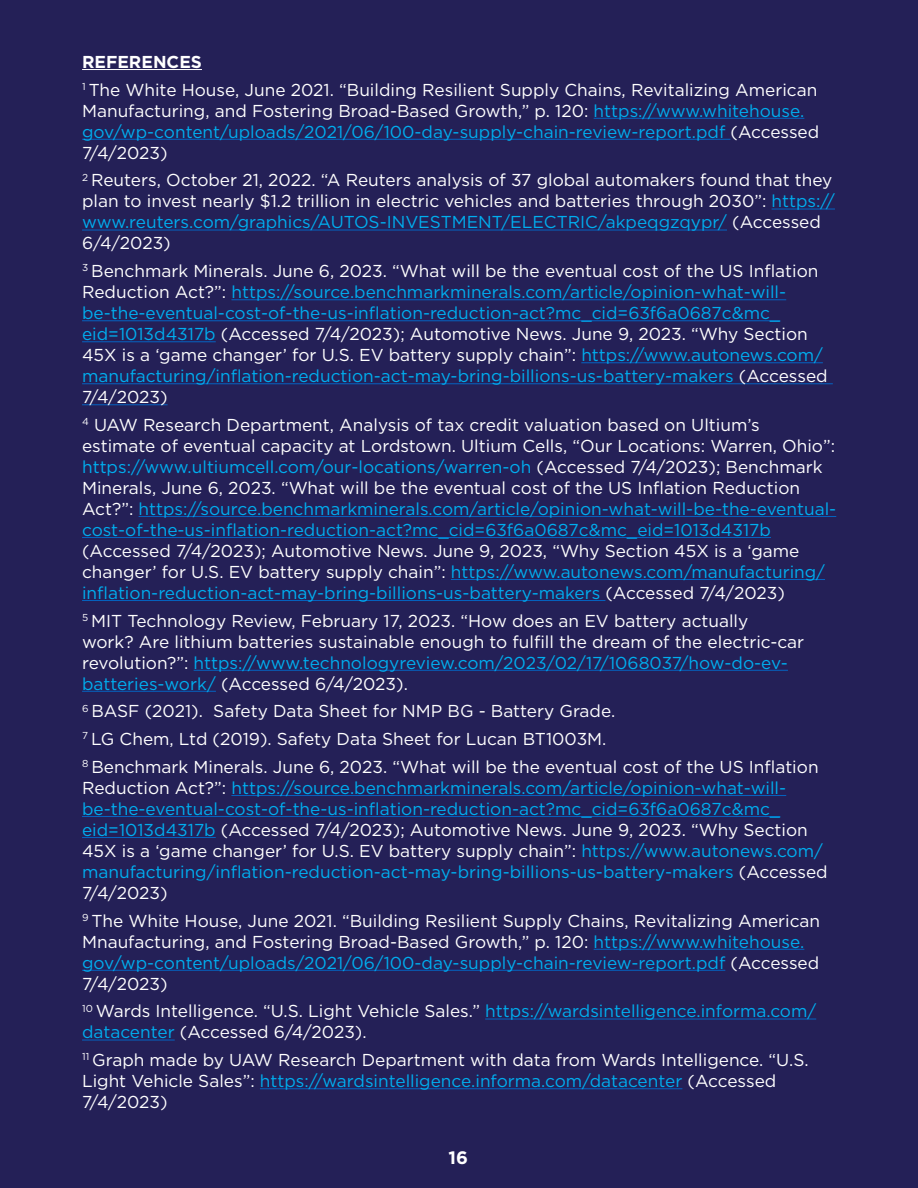
<style>
.page{position:relative;width:918px;height:1188px;background:#242057}
.page>*{position:absolute;margin:0;border:0;box-sizing:border-box;transform-origin:0 0}
.t1{font:700 18px "Gotham";color:#fff}
.t2{font:17.25px/21px "Gotham";color:#fff}
.t3{font:17.25px/21px "Gotham";color:#00aeef}
.t4{font:700 17.25px "Gotham";color:#fff}
.s1{color:#00aeef}
.s2{color:#fff}
</style>
<div class="page">
<hr style="left:82px;top:69px;width:120px;height:1px;background:#fff">
<hr style="left:594px;top:118px;width:210px;height:1px;background:#0563c1">
<hr style="left:82px;top:139px;width:649px;height:1px;background:#0563c1">
<hr style="left:772px;top:209px;width:63px;height:1px;background:#0563c1">
<hr style="left:82px;top:230px;width:645px;height:1px;background:#0563c1">
<hr style="left:231px;top:299px;width:555px;height:1px;background:#0563c1">
<hr style="left:82px;top:320px;width:698px;height:1px;background:#0563c1">
<hr style="left:82px;top:341px;width:134px;height:1px;background:#0563c1">
<hr style="left:581px;top:362px;width:242px;height:1px;background:#0563c1">
<hr style="left:82px;top:383px;width:751px;height:1px;background:#0563c1">
<hr style="left:82px;top:404px;width:86px;height:1px;background:#0563c1">
<hr style="left:139px;top:516px;width:697px;height:1px;background:#0563c1">
<hr style="left:82px;top:537px;width:689px;height:1px;background:#0563c1">
<hr style="left:451px;top:579px;width:374px;height:1px;background:#0563c1">
<hr style="left:82px;top:600px;width:523px;height:1px;background:#0563c1">
<hr style="left:194px;top:670px;width:594px;height:1px;background:#0563c1">
<hr style="left:82px;top:691px;width:134px;height:1px;background:#0563c1">
<hr style="left:231px;top:795px;width:555px;height:1px;background:#0563c1">
<hr style="left:82px;top:816px;width:698px;height:1px;background:#0563c1">
<hr style="left:82px;top:837px;width:134px;height:1px;background:#0563c1">
<hr style="left:594px;top:949px;width:210px;height:1px;background:#0563c1">
<hr style="left:82px;top:970px;width:643px;height:1px;background:#0563c1">
<hr style="left:485px;top:1019px;width:331px;height:1px;background:#0563c1">
<hr style="left:82px;top:1040px;width:93px;height:1px;background:#0563c1">
<hr style="left:260px;top:1088px;width:422px;height:1px;background:#0563c1">
<p class="t4" style="left:82px;top:50px;width:121px">REFERENCES</p>
<p class="t2" style="left:82px;top:79px;width:739px"><sup>1</sup> The White House, June 2021. “Building Resilient Supply Chains, Revitalizing American Manufacturing, and Fostering Broad-Based Growth,” p. 120: <span class="s1">https://www.whitehouse. gov/wp-content/uploads/2021/06/100-day-supply-chain-review-report.pdf</span> (Accessed 7/4/2023)</p>
<p class="t2" style="left:82px;top:169px;width:754px"><sup>2</sup> Reuters, October 21, 2022. “A Reuters analysis of 37 global automakers found that they plan to invest nearly $1.2 trillion in electric vehicles and batteries through 2030”: <span class="s1">https:// www.reuters.com/graphics/AUTOS-INVESTMENT/ELECTRIC/akpeqgzqypr/</span> (Accessed 6/4/2023)</p>
<p class="t3" style="left:82px;top:260px;width:747px"><sup>3</sup> <span class="s2">Benchmark Minerals. June 6, 2023. “What will be the eventual cost of the US Inflation Reduction Act?”:</span> https://source.benchmarkminerals.com/article/opinion-what-will&shy;be-the-eventual-cost-of-the-us-inflation-reduction-act?mc_cid=63f6a0687c&amp;mc_ eid=1013d4317b <span class="s2">(Accessed 7/4/2023); Automotive News. June 9, 2023. “Why Section 45X is a ‘game changer’ for U.S. EV battery supply chain”:</span> https://www.autonews.com/ manufacturing/inflation-reduction-act-may-bring-billions-us-battery-makers <span class="s2">(Accessed 7/4/2023)</span></p>
<p class="t2" style="left:82px;top:414px;width:756px"><sup>4</sup> UAW Research Department, Analysis of tax credit valuation based on Ultium’s estimate of eventual capacity at Lordstown. Ultium Cells, “Our Locations: Warren, Ohio”: <span class="s1">https://www.ultiumcell.com/our-locations/warren-oh</span> (Accessed 7/4/2023); Benchmark Minerals, June 6, 2023. “What will be the eventual cost of the US Inflation Reduction Act?”: <span class="s1">https://source.benchmarkminerals.com/article/opinion-what-will-be-the-eventual&shy;cost-of-the-us-inflation-reduction-act?mc_cid=63f6a0687c&amp;mc_eid=1013d4317b </span>(Accessed 7/4/2023); Automotive News. June 9, 2023, “Why Section 45X is a ‘game changer’ for U.S. EV battery supply chain”: <span class="s1">https://www.autonews.com/manufacturing/ inflation-reduction-act-may-bring-billions-us-battery-makers</span> (Accessed 7/4/2023)</p>
<p class="t2" style="left:82px;top:610px;width:724px"><sup>5</sup> MIT Technology Review, February 17, 2023. “How does an EV battery actually work? Are lithium batteries sustainable enough to fulfill the dream of the electric-car revolution?”: <span class="s1">https://www.technologyreview.com/2023/02/17/1068037/how-do-ev&shy;batteries-work/</span> (Accessed 6/4/2023).</p>
<p class="t2" style="left:82px;top:700px;width:535px"><sup>6</sup> BASF (2021). Safety Data Sheet for NMP BG - Battery Grade.</p>
<p class="t2" style="left:82px;top:728px;width:526px"><sup>7</sup> LG Chem, Ltd (2019). Safety Data Sheet for Lucan BT1003M.</p>
<p class="t3" style="left:82px;top:756px;width:747px"><sup>8</sup> <span class="s2">Benchmark Minerals. June 6, 2023. “What will be the eventual cost of the US Inflation Reduction Act?”:</span> https://source.benchmarkminerals.com/article/opinion-what-will&shy;be-the-eventual-cost-of-the-us-inflation-reduction-act?mc_cid=63f6a0687c&amp;mc_ eid=1013d4317b <span class="s2">(Accessed 7/4/2023); Automotive News. June 9, 2023. “Why Section 45X is a ‘game changer’ for U.S. EV battery supply chain”:</span> https://www.autonews.com/ manufacturing/inflation-reduction-act-may-bring-billions-us-battery-makers <span class="s2">(Accessed 7/4/2023)</span></p>
<p class="t2" style="left:82px;top:910px;width:740px"><sup>9</sup> The White House, June 2021. “Building Resilient Supply Chains, Revitalizing American Mnaufacturing, and Fostering Broad-Based Growth,” p. 120: <span class="s1">https://www.whitehouse. gov/wp-content/uploads/2021/06/100-day-supply-chain-review-report.pdf</span> (Accessed 7/4/2023)</p>
<p class="t2" style="left:82px;top:1000px;width:736px"><sup>10</sup> Wards Intelligence. “U.S. Light Vehicle Sales.” <span class="s1">https://wardsintelligence.informa.com/ datacenter</span> (Accessed 6/4/2023).</p>
<p class="t2" style="left:82px;top:1049px;width:728px"><sup>11</sup> Graph made by UAW Research Department with data from Wards Intelligence. “U.S.<br>Light Vehicle Sales”: <span class="s1">https://wardsintelligence.informa.com/datacenter</span> (Accessed<br>7/4/2023)</p>
<p class="t1" style="left:448px;top:1145px;width:21px">16</p>
</div>
